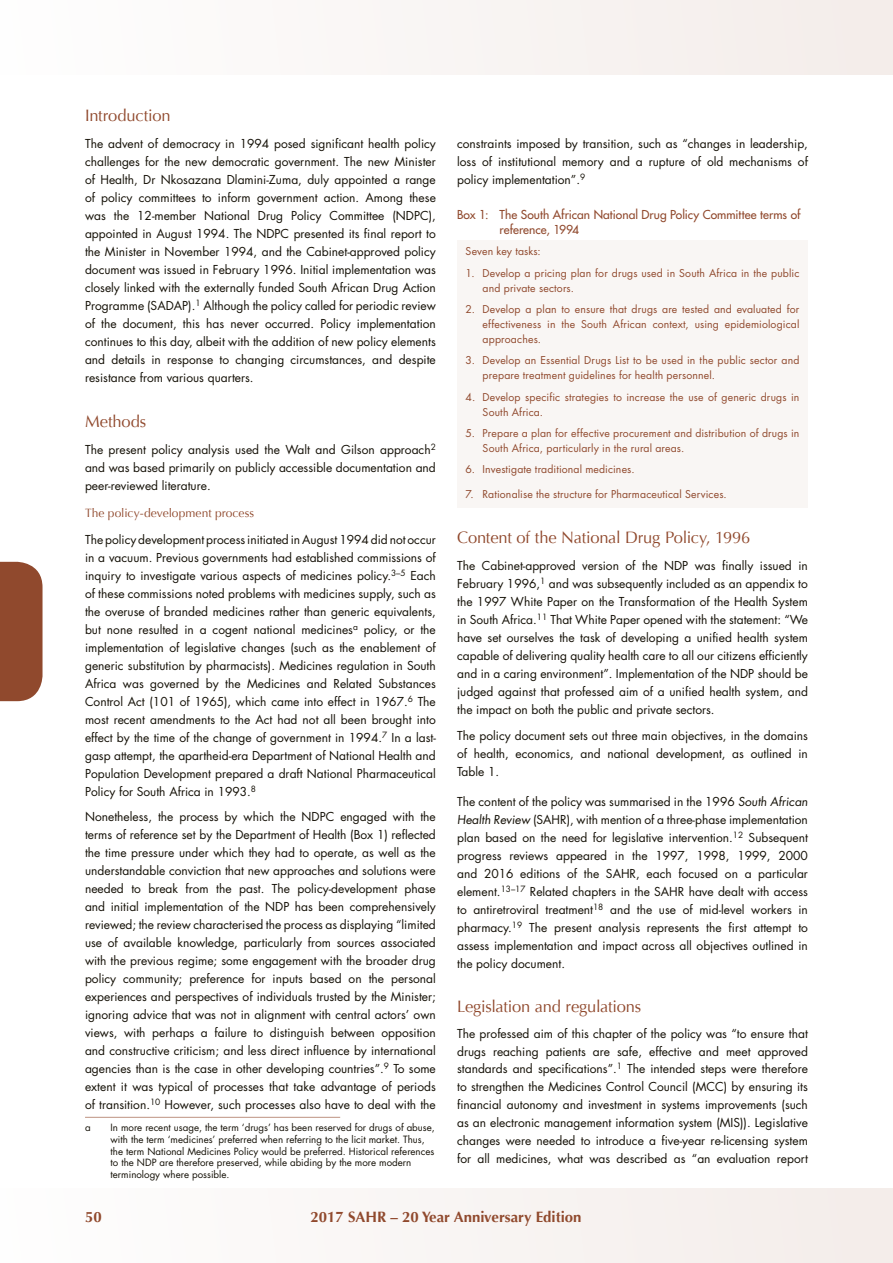
<style>
.page{position:relative;width:893px;height:1263px;background:#fff}
.page>*{position:absolute;margin:0;border:0;box-sizing:border-box;transform-origin:0 0}
.t1{font:16.5px "Optima";letter-spacing:-.01em;color:#90492d}
.t2{font:700 15px "Optima";color:#90492d}
.t3{font:12px/18px "Futura";color:#141006;text-align:justify}
.t4{font:12px/14.4px "Futura";letter-spacing:.005em;color:#90492d}
.t5{font:12px "Optima";letter-spacing:.005em;color:#90492d}
.t6{font:10.5px/15px "Futura";letter-spacing:.015em;color:#90492d}
.t7{font:9.75px/11.7px "Futura";color:#141006}
</style>
<div class="page">
<div style="left:0;top:1188px;width:893px;height:75px;background:#f9f5f4"></div>
<div style="left:0;top:0;width:893px;height:74px;background:#f9f5f4"></div>
<div style="left:0;top:562px;width:43px;height:139px;background:#90492d"></div>
<div style="left:457px;top:240px;width:351px;height:268px;background:#f9f6f4"></div>
<hr style="left:85px;top:1117px;width:255px;height:1px;background:#bd9281">
<h1 class="t1" style="left:85px;top:106px;width:87px">Introduction</h1>
<p class="t3" style="left:85px;top:134px;width:352px">The advent of democracy in 1994 posed significant health policy challenges for the new democratic government. The new Minister of Health, Dr Nkosazana Dlamini-Zuma, duly appointed a range of policy committees to inform government action. Among these was the 12-member National Drug Policy Committee (NDPC), appointed in August 1994. The NDPC presented its final report to the Minister in November 1994, and the Cabinet-approved policy document was issued in February 1996. Initial implementation was closely linked with the externally funded South African Drug Action Programme (SADAP).<sup>1</sup> Although the policy called for periodic review of the document, this has never occurred. Policy implementation continues to this day, albeit with the addition of new policy elements and details in response to changing circumstances, and despite resistance from various quarters.</p>
<h1 class="t1" style="left:85px;top:412px;width:63px">Methods</h1>
<p class="t3" style="left:85px;top:440px;width:352px">The present policy analysis used the Walt and Gilson approach<sup>2 </sup>and was based primarily on publicly accessible documentation and peer-reviewed literature.</p>
<p class="t5" style="left:85px;top:506px;width:171px">The policy-development process</p>
<p class="t3" style="left:85px;top:530px;width:352px">The policy development process initiated in August 1994 did not occur in a vacuum. Previous governments had established commissions of inquiry to investigate various aspects of medicines policy.<sup>3–5</sup> Each of these commissions noted problems with medicines supply, such as the overuse of branded medicines rather than generic equivalents, but none resulted in a cogent national medicines<sup>a</sup> policy, or the implementation of legislative changes (such as the enablement of generic substitution by pharmacists). Medicines regulation in South Africa was governed by the Medicines and Related Substances Control Act (101 of 1965), which came into effect in 1967.<sup>6</sup> The most recent amendments to the Act had not all been brought into effect by the time of the change of government in 1994.<sup>7</sup> In a last&shy;gasp attempt, the apartheid-era Department of National Health and Population Development prepared a draft National Pharmaceutical Policy for South Africa in 1993.<sup>8</sup></p>
<p class="t3" style="left:85px;top:808px;width:352px">Nonetheless, the process by which the NDPC engaged with the terms of reference set by the Department of Health (Box 1) reflected the time pressure under which they had to operate, as well as the understandable conviction that new approaches and solutions were needed to break from the past. The policy-development phase and initial implementation of the NDP has been comprehensively reviewed; the review characterised the process as displaying “limited use of available knowledge, particularly from sources associated with the previous regime; some engagement with the broader drug policy community; preference for inputs based on the personal experiences and perspectives of individuals trusted by the Minister; ignoring advice that was not in alignment with central actors’ own views, with perhaps a failure to distinguish between opposition and constructive criticism; and less direct influence by international agencies than is the case in other developing countries”.<sup>9</sup> To some extent it was typical of processes that take advantage of periods of transition.<sup>10</sup> However, such processes also have to deal with the</p>
<p class="t7" style="left:85px;top:1121px;width:7px">a</p>
<p class="t7" style="left:111px;top:1121px;width:326px">In more recent usage, the term ‘drugs’ has been reserved for drugs of abuse, with the term ‘medicines’ preferred when referring to the licit market. Thus, the term National Medicines Policy would be preferred. Historical references to the NDP are therefore preserved, while abiding by the more modern terminology where possible.</p>
<p class="t3" style="left:457px;top:134px;width:352px">constraints imposed by transition, such as “changes in leadership, loss of institutional memory and a rupture of old mechanisms of policy implementation”.<sup>9</sup></p>
<p class="t4" style="left:500px;top:208px;width:302px;text-indent:-43px">Box 1: The South African National Drug Policy Committee terms of reference, 1994</p>
<p class="t6" style="left:466px;top:244px;width:77px">Seven key tasks:</p>
<p class="t6" style="left:483px;top:265px;width:318px;text-indent:-17px">1. Develop a pricing plan for drugs used in South Africa in the public and private sectors.</p>
<p class="t6" style="left:483px;top:301px;width:318px;text-align:justify;text-indent:-17px">2. Develop a plan to ensure that drugs are tested and evaluated for effectiveness in the South African context, using epidemiological approaches.</p>
<p class="t6" style="left:483px;top:353px;width:318px;text-indent:-17px">3. Develop an Essential Drugs List to be used in the public sector and prepare treatment guidelines for health personnel.</p>
<p class="t6" style="left:483px;top:389px;width:318px;text-indent:-17px">4. Develop specific strategies to increase the use of generic drugs in<br>South Africa.</p>
<p class="t6" style="left:483px;top:426px;width:318px;text-indent:-17px">5. Prepare a plan for effective procurement and distribution of drugs in<br>South Africa, particularly in the rural areas.</p>
<p class="t6" style="left:466px;top:462px;width:171px">6. Investigate traditional medicines.</p>
<p class="t6" style="left:466px;top:486px;width:263px">7. Rationalise the structure for Pharmaceutical Services.</p>
<h1 class="t1" style="left:457px;top:528px;width:295px">Content of the National Drug Policy, 1996</h1>
<p class="t3" style="left:457px;top:556px;width:352px">The Cabinet-approved version of the NDP was finally issued in February 1996,<sup>1</sup> and was subsequently included as an appendix to the 1997 White Paper on the Transformation of the Health System in South Africa.<sup>11</sup> That White Paper opened with the statement: “We have set ourselves the task of developing a unified health system capable of delivering quality health care to all our citizens efficiently and in a caring environment”. Implementation of the NDP should be judged against that professed aim of a unified health system, and the impact on both the public and private sectors.</p>
<p class="t3" style="left:457px;top:727px;width:352px">The policy document sets out three main objectives, in the domains of health, economics, and national development, as outlined in Table 1.</p>
<p class="t3" style="left:457px;top:792px;width:354px;text-align:left">The content of the policy was summarised in the 1996 South African Health Review (SAHR), with mention of a three-phase implementation plan based on the need for legislative intervention.<sup>12</sup> Subsequent progress reviews appeared in the 1997, 1998, 1999, 2000 and 2016 editions of the SAHR, each focused on a particular element.<sup>13–17</sup> Related chapters in the SAHR have dealt with access to antiretroviral treatment<sup>18</sup> and the use of mid-level workers in pharmacy.<sup>19</sup> The present analysis represents the first attempt to assess implementation and impact across all objectives outlined in the policy document.</p>
<h1 class="t1" style="left:457px;top:997px;width:185px">Legislation and regulations</h1>
<p class="t3" style="left:457px;top:1024px;width:352px">The professed aim of this chapter of the policy was “to ensure that drugs reaching patients are safe, effective and meet approved standards and specifications”.<sup>1</sup> The intended steps were therefore to strengthen the Medicines Control Council (MCC) by ensuring its financial autonomy and investment in systems improvements (such as an electronic management information system (MIS)). Legislative changes were needed to introduce a five-year re-licensing system for all medicines, what was described as “an evaluation report</p>
<p class="t2" style="left:85px;top:1208px;width:18px">50</p>
<p class="t2" style="left:311px;top:1208px;width:273px">2017 SAHR – 20 Year Anniversary Edition</p>
</div>
